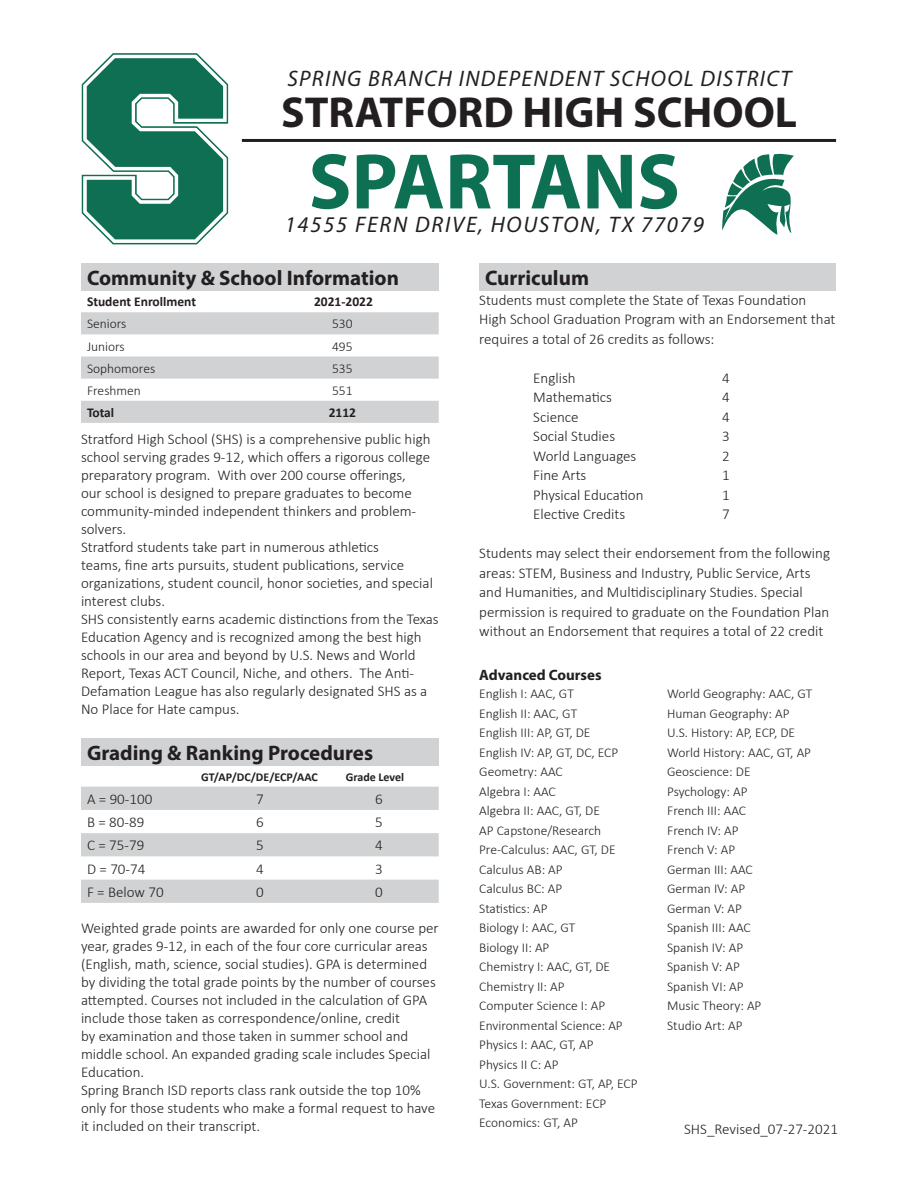
<style>
.page{position:relative;width:918px;height:1188px;background:#fff}
.page>*{position:absolute;margin:0;border:0;box-sizing:border-box;transform-origin:0 0}
.t1{font:700 79.5px "Myriad Pro";color:#0d7053}
.t2{font:700 43.5px "Myriad Pro";color:#231f20}
.t3{font:italic 22.5px "Myriad Pro";letter-spacing:.06em;color:#231f20}
.t4{font:italic 22.5px "Myriad Pro";letter-spacing:.08em;color:#231f20}
.t5{font:700 21px "Myriad Pro";color:#231f20}
.t6{font:300 15px/18px "Calibri";color:#231f20}
.t7{font:700 15px "Myriad Pro";color:#231f20}
.t8{font:300 13.5px/19.5px "Calibri";color:#231f20}
.t9{font:700 13.5px "Calibri";color:#231f20}
.t10{font:700 12px "Calibri";color:#231f20}
</style>
<div class="page">
<div style="left:81px;top:264px;width:358px;height:27px;background:#d1d2d4"></div>
<svg style="left:81px;top:312px;width:358px;height:111px"></svg>
<div style="left:81px;top:738px;width:358px;height:28px;background:#d1d2d4"></div>
<svg style="left:81px;top:787px;width:358px;height:116px"></svg>
<div style="left:479px;top:264px;width:357px;height:27px;background:#d1d2d4"></div>
<hr style="left:242px;top:139px;width:594px;height:3px;background:#231f20">
<svg style="left:82px;top:53px;width:146px;height:191px"></svg>
<svg style="left:722px;top:153px;width:72px;height:82px"></svg>
<p class="t3" style="left:287px;top:65px;width:505px">SPRING BRANCH INDEPENDENT SCHOOL DISTRICT</p>
<p class="t2" style="left:281px;top:84px;width:517px">STRATFORD HIGH SCHOOL</p>
<p class="t1" style="left:309px;top:130px;width:373px">SPARTANS</p>
<p class="t4" style="left:285px;top:211px;width:421px">14555 FERN DRIVE, HOUSTON, TX 77079</p>
<p class="t5" style="left:87px;top:265px;width:313px">Community &amp; School Information</p>
<p class="t9" style="left:87px;top:292px;width:111px">Student Enrollment</p>
<p class="t9" style="left:314px;top:292px;width:60px">2021-2022</p>
<p class="t8" style="left:87px;top:314px;width:41px">Seniors</p>
<p class="t8" style="left:332px;top:314px;width:22px">530</p>
<p class="t8" style="left:87px;top:336px;width:39px">Juniors</p>
<p class="t8" style="left:332px;top:336px;width:22px">495</p>
<p class="t8" style="left:87px;top:358px;width:70px">Sophomores</p>
<p class="t8" style="left:332px;top:358px;width:22px">535</p>
<p class="t8" style="left:87px;top:380px;width:55px">Freshmen</p>
<p class="t8" style="left:332px;top:380px;width:22px">551</p>
<p class="t9" style="left:87px;top:403px;width:29px">Total</p>
<p class="t9" style="left:329px;top:403px;width:29px">2112</p>
<p class="t6" style="left:81px;top:430px;width:351px">Stratford High School (SHS) is a comprehensive public high school serving grades 9-12, which offers a rigorous college preparatory program. With over 200 course offerings,<br>our school is designed to prepare graduates to become community-minded independent thinkers and problem&shy;solvers.</p>
<p class="t6" style="left:81px;top:538px;width:354px">Stratford students take part in numerous athletics<br>teams, fine arts pursuits, student publications, service organizations, student council, honor societies, and special interest clubs.</p>
<p class="t6" style="left:81px;top:610px;width:359px">SHS consistently earns academic distinctions from the Texas Education Agency and is recognized among the best high schools in our area and beyond by U.S. News and World Report, Texas ACT Council, Niche, and others. The Anti-Defamation League has also regularly designated SHS as a No Place for Hate campus.</p>
<p class="t5" style="left:87px;top:739px;width:288px">Grading &amp; Ranking Procedures</p>
<p class="t10" style="left:201px;top:768px;width:118px">GT/AP/DC/DE/ECP/AAC</p>
<p class="t10" style="left:346px;top:768px;width:60px">Grade Level</p>
<p class="t6" style="left:87px;top:790px;width:67px">A = 90-100</p>
<p class="t6" style="left:256px;top:790px;width:9px">7</p>
<p class="t6" style="left:375px;top:790px;width:9px">6</p>
<p class="t6" style="left:87px;top:813px;width:59px">B = 80-89</p>
<p class="t6" style="left:256px;top:813px;width:9px">6</p>
<p class="t6" style="left:375px;top:813px;width:9px">5</p>
<p class="t6" style="left:87px;top:836px;width:59px">C = 75-79</p>
<p class="t6" style="left:256px;top:836px;width:9px">5</p>
<p class="t6" style="left:375px;top:836px;width:9px">4</p>
<p class="t6" style="left:87px;top:860px;width:60px">D = 70-74</p>
<p class="t6" style="left:256px;top:860px;width:9px">4</p>
<p class="t6" style="left:375px;top:860px;width:9px">3</p>
<p class="t6" style="left:87px;top:883px;width:78px">F = Below 70</p>
<p class="t6" style="left:256px;top:883px;width:9px">0</p>
<p class="t6" style="left:375px;top:883px;width:9px">0</p>
<p class="t6" style="left:81px;top:919px;width:359px">Weighted grade points are awarded for only one course per year, grades 9-12, in each of the four core curricular areas (English, math, science, social studies). GPA is determined by dividing the total grade points by the number of courses attempted. Courses not included in the calculation of GPA include those taken as correspondence/online, credit<br>by examination and those taken in summer school and middle school. An expanded grading scale includes Special Education.</p>
<p class="t6" style="left:81px;top:1081px;width:356px">Spring Branch ISD reports class rank outside the top 10% only for those students who make a formal request to have it included on their transcript.</p>
<p class="t5" style="left:485px;top:265px;width:105px">Curriculum</p>
<p class="t6" style="left:479px;top:290px;width:358px;line-height:19.5px">Students must complete the State of Texas Foundation<br>High School Graduation Program with an Endorsement that requires a total of 26 credits as follows:</p>
<p class="t6" style="left:533px;top:369px;width:44px">English</p>
<p class="t6" style="left:722px;top:369px;width:9px">4</p>
<p class="t6" style="left:533px;top:388px;width:80px">Mathematics</p>
<p class="t6" style="left:722px;top:388px;width:9px">4</p>
<p class="t6" style="left:533px;top:408px;width:47px">Science</p>
<p class="t6" style="left:722px;top:408px;width:9px">4</p>
<p class="t6" style="left:533px;top:427px;width:83px">Social Studies</p>
<p class="t6" style="left:722px;top:427px;width:9px">3</p>
<p class="t6" style="left:533px;top:447px;width:105px">World Languages</p>
<p class="t6" style="left:722px;top:447px;width:9px">2</p>
<p class="t6" style="left:533px;top:466px;width:55px">Fine Arts</p>
<p class="t6" style="left:722px;top:466px;width:9px">1</p>
<p class="t6" style="left:533px;top:486px;width:112px">Physical Education</p>
<p class="t6" style="left:722px;top:486px;width:9px">1</p>
<p class="t6" style="left:533px;top:505px;width:94px">Elective Credits</p>
<p class="t6" style="left:722px;top:505px;width:9px">7</p>
<p class="t6" style="left:479px;top:543px;width:352px;line-height:19.5px">Students may select their endorsement from the following areas: STEM, Business and Industry, Public Service, Arts and Humanities, and Multidisciplinary Studies. Special permission is required to graduate on the Foundation Plan without an Endorsement that requires a total of 22 credit</p>
<p class="t7" style="left:479px;top:665px;width:124px">Advanced Courses</p>
<p class="t8" style="left:479px;top:684px;width:96px">English I: AAC, GT</p>
<p class="t8" style="left:479px;top:703px;width:99px">English II: AAC, GT</p>
<p class="t8" style="left:479px;top:723px;width:113px">English III: AP, GT, DE</p>
<p class="t8" style="left:479px;top:742px;width:141px">English IV: AP, GT, DC, ECP</p>
<p class="t8" style="left:479px;top:762px;width:85px">Geometry: AAC</p>
<p class="t8" style="left:479px;top:781px;width:78px">Algebra I: AAC</p>
<p class="t8" style="left:479px;top:801px;width:122px">Algebra II: AAC, GT, DE</p>
<p class="t8" style="left:479px;top:820px;width:124px">AP Capstone/Research</p>
<p class="t8" style="left:479px;top:840px;width:138px">Pre-Calculus: AAC, GT, DE</p>
<p class="t8" style="left:479px;top:859px;width:85px">Calculus AB: AP</p>
<p class="t8" style="left:479px;top:879px;width:85px">Calculus BC: AP</p>
<p class="t8" style="left:479px;top:898px;width:70px">Statistics: AP</p>
<p class="t8" style="left:479px;top:918px;width:98px">Biology I: AAC, GT<br>Biology II: AP</p>
<p class="t8" style="left:479px;top:957px;width:132px">Chemistry I: AAC, GT, DE</p>
<p class="t8" style="left:479px;top:976px;width:87px">Chemistry II: AP</p>
<p class="t8" style="left:479px;top:996px;width:127px">Computer Science I: AP</p>
<p class="t8" style="left:479px;top:1015px;width:145px">Environmental Science: AP</p>
<p class="t8" style="left:479px;top:1035px;width:116px">Physics I: AAC, GT, AP</p>
<p class="t8" style="left:479px;top:1054px;width:81px">Physics II C: AP</p>
<p class="t8" style="left:479px;top:1074px;width:160px">U.S. Government: GT, AP, ECP</p>
<p class="t8" style="left:479px;top:1093px;width:129px">Texas Government: ECP</p>
<p class="t8" style="left:479px;top:1113px;width:100px">Economics: GT, AP</p>
<p class="t8" style="left:667px;top:684px;width:147px">World Geography: AAC, GT</p>
<p class="t8" style="left:667px;top:703px;width:124px">Human Geography: AP</p>
<p class="t8" style="left:667px;top:723px;width:130px">U.S. History: AP, ECP, DE</p>
<p class="t8" style="left:667px;top:742px;width:146px">World History: AAC, GT, AP</p>
<p class="t8" style="left:667px;top:762px;width:85px">Geoscience: DE</p>
<p class="t8" style="left:667px;top:781px;width:82px">Psychology: AP</p>
<p class="t8" style="left:667px;top:801px;width:81px">French III: AAC</p>
<p class="t8" style="left:667px;top:820px;width:73px">French IV: AP</p>
<p class="t8" style="left:667px;top:840px;width:70px">French V: AP</p>
<p class="t8" style="left:667px;top:859px;width:87px">German III: AAC</p>
<p class="t8" style="left:667px;top:879px;width:80px">German IV: AP</p>
<p class="t8" style="left:667px;top:898px;width:76px">German V: AP</p>
<p class="t8" style="left:667px;top:918px;width:85px">Spanish III: AAC</p>
<p class="t8" style="left:667px;top:937px;width:78px">Spanish IV: AP</p>
<p class="t8" style="left:667px;top:957px;width:74px">Spanish V: AP</p>
<p class="t8" style="left:667px;top:976px;width:78px">Spanish VI: AP</p>
<p class="t8" style="left:667px;top:996px;width:96px">Music Theory: AP</p>
<p class="t8" style="left:667px;top:1015px;width:77px">Studio Art: AP</p>
<p class="t6" style="left:684px;top:1120px;width:155px">SHS_Revised_07-27-2021</p>
</div>
